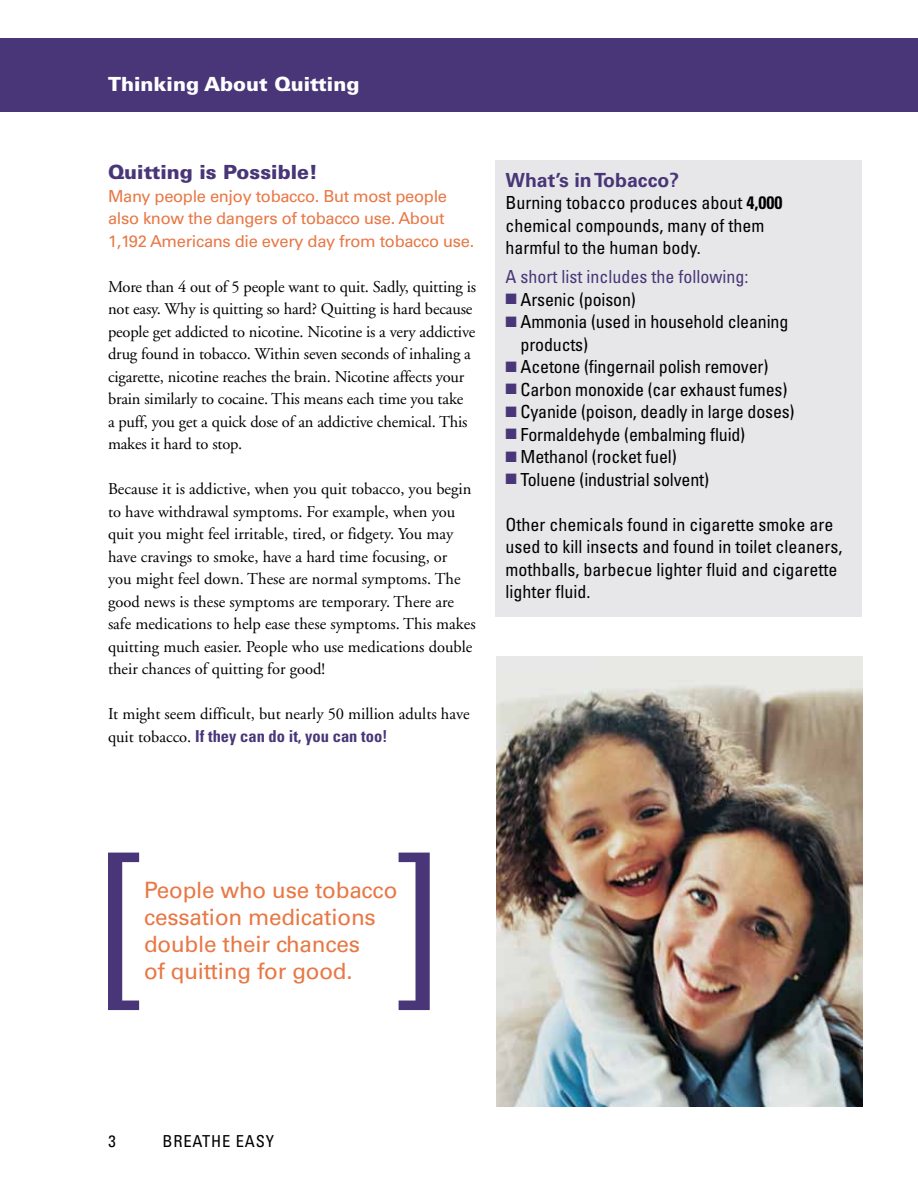
<style>
.page{position:relative;width:918px;height:1188px;background:#fff}
.page>*{position:absolute;margin:0;border:0;box-sizing:border-box;transform-origin:0 0}
.t1{font:22.5px/27px "Univers";letter-spacing:-.01em;color:#e87845}
.t2{font:900 19.5px "Univers";color:#fff}
.t3{font:900 19.5px "Univers";color:#493678}
.t4{font:700 19.5px "Univers";color:#493678}
.t5{font:condensed 18px/22.5px "Univers";letter-spacing:-.01em;color:#000}
.t6{font:condensed 18px "Univers";color:#493678}
.t7{font:16.5px/22.5px "Adobe Garamond";color:#000}
.t8{font:16.5px/22.5px "Univers";letter-spacing:-.02em;color:#e87845}
.t9{font:condensed 16.5px "Univers";color:#000}
.s1{font-family:"Univers";font-weight:700;font-stretch:condensed;color:#493678}
.s2{font-weight:700}
.s3{color:#493678}
</style>
<div class="page">
<div style="left:0;top:39px;width:918px;height:73px;background:#493678"></div>
<div style="left:495px;top:160px;width:367px;height:456px;background:#e7e7e9"></div>
<img style="left:496px;top:656px;width:367px;height:451px">
<svg style="left:108px;top:853px;width:31px;height:157px"></svg>
<svg style="left:399px;top:853px;width:31px;height:157px"></svg>
<p class="t2" style="left:108px;top:72px;width:253px">Thinking About Quitting</p>
<p class="t3" style="left:108px;top:160px;width:211px">Quitting is Possible!</p>
<p class="t8" style="left:108px;top:185px;width:368px">Many people enjoy tobacco. But most people also know the dangers of tobacco use. About<br>1,192 Americans die every day from tobacco use.</p>
<p class="t7" style="left:108px;top:276px;width:370px">More than 4 out of 5 people want to quit. Sadly, quitting is not easy. Why is quitting so hard? Quitting is hard because people get addicted to nicotine. Nicotine is a very addictive drug found in tobacco. Within seven seconds of inhaling a cigarette, nicotine reaches the brain. Nicotine affects your brain similarly to cocaine. This means each time you take<br>a puff, you get a quick dose of an addictive chemical. This makes it hard to stop.</p>
<p class="t7" style="left:108px;top:478px;width:369px">Because it is addictive, when you quit tobacco, you begin to have withdrawal symptoms. For example, when you quit you might feel irritable, tired, or fidgety. You may have cravings to smoke, have a hard time focusing, or<br>you might feel down. These are normal symptoms. The good news is these symptoms are temporary. There are safe medications to help ease these symptoms. This makes quitting much easier. People who use medications double their chances of quitting for good!</p>
<p class="t7" style="left:108px;top:703px;width:363px">It might seem difficult, but nearly 50 million adults have quit tobacco. <span class="s1">If they can do it, you can too!</span></p>
<p class="t4" style="left:506px;top:168px;width:175px">What’s in Tobacco?</p>
<p class="t5" style="left:506px;top:191px;width:278px">Burning tobacco produces about <span class="s2">4,000 </span>chemical compounds, many of them harmful to the human body.</p>
<p class="t6" style="left:506px;top:266px;width:244px">A short list includes the following:</p>
<p class="t5" style="left:506px;top:288px;width:132px"><span class="s3">■</span> Arsenic (poison)</p>
<p class="t5" style="left:521px;top:311px;width:269px;text-indent:-15px"><span class="s3">■</span> Ammonia (used in household cleaning products)</p>
<p class="t5" style="left:506px;top:356px;width:264px"><span class="s3">■</span> Acetone (fingernail polish remover)</p>
<p class="t5" style="left:506px;top:378px;width:283px"><span class="s3">■</span> Carbon monoxide (car exhaust fumes)</p>
<p class="t5" style="left:506px;top:401px;width:291px"><span class="s3">■</span> Cyanide (poison, deadly in large doses)</p>
<p class="t5" style="left:506px;top:423px;width:241px"><span class="s3">■</span> Formaldehyde (embalming fluid)</p>
<p class="t5" style="left:506px;top:446px;width:173px"><span class="s3">■</span> Methanol (rocket fuel)</p>
<p class="t5" style="left:506px;top:468px;width:205px"><span class="s3">■</span> Toluene (industrial solvent)</p>
<p class="t5" style="left:505px;top:513px;width:338px">Other chemicals found in cigarette smoke are used to kill insects and found in toilet cleaners, mothballs, barbecue lighter fluid and cigarette lighter fluid.</p>
<p class="t1" style="left:144px;top:877px;width:255px">People who use tobacco cessation medications double their chances<br>of quitting for good.</p>
<p class="t9" style="left:109px;top:1131px;width:9px">3</p>
<p class="t9" style="left:163px;top:1131px;width:112px">Breathe Easy</p>
</div>
